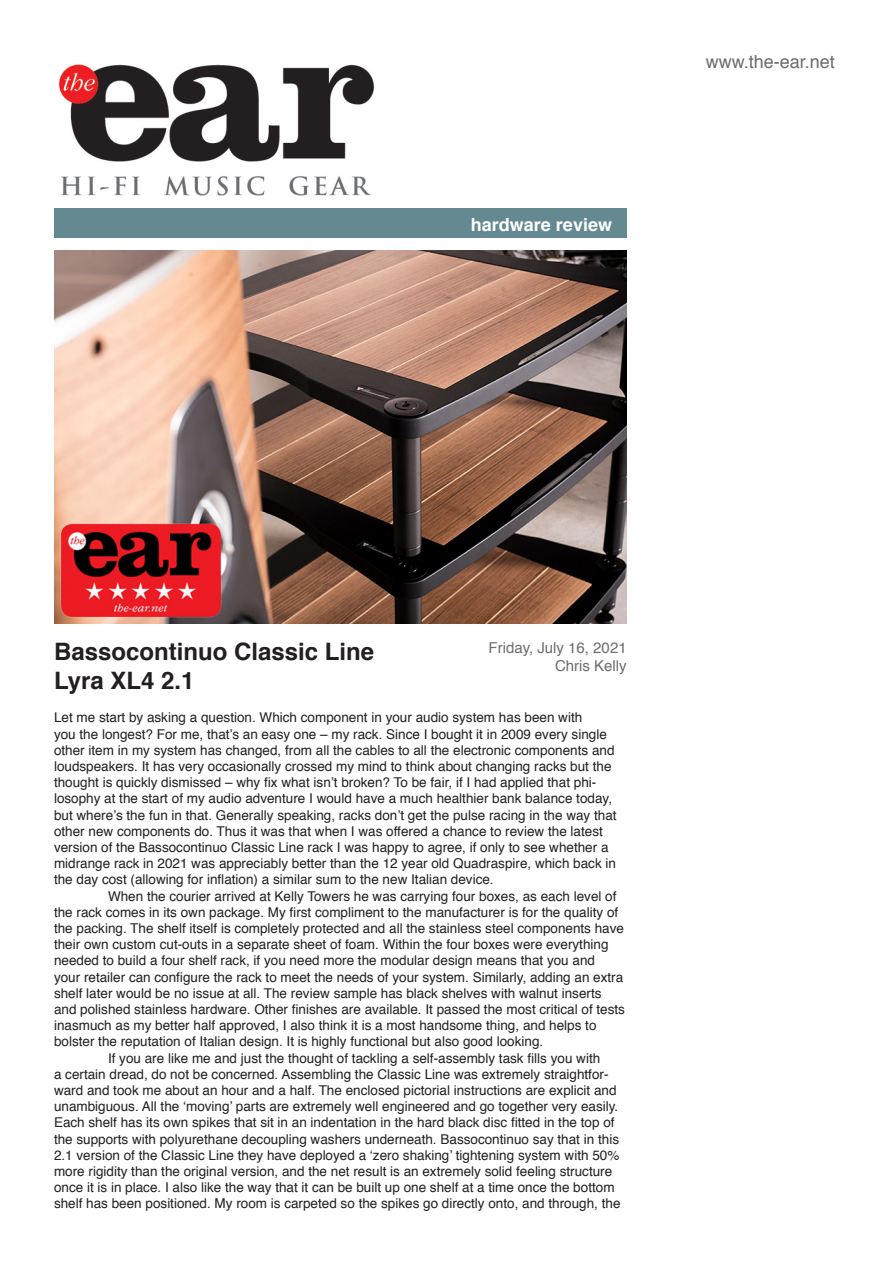
<style>
.page{position:relative;width:893px;height:1263px;background:#fff}
.page>*{position:absolute;margin:0;border:0;box-sizing:border-box;transform-origin:0 0}
.t1{font:700 24px/28.8px "Helvetica";color:#231f20}
.t2{font:18px "Helvetica";color:#6c6d70}
.t3{font:700 18px "Helvetica";color:#fff}
.t4{font:15px "Helvetica";color:#6c6d70}
.t5{font:13.5px/16.2px "Helvetica";color:#231f20}
</style>
<div class="page">
<img style="left:58px;top:64px;width:317px;height:132px">
<div style="left:54px;top:208px;width:573px;height:30px;background:#648991"></div>
<img style="left:54px;top:250px;width:573px;height:373px">
<p class="t3" style="left:471px;top:210px;width:143px">hardware review</p>
<p class="t2" style="left:706px;top:47px;width:131px">www.the-ear.net</p>
<p class="t1" style="left:54px;top:638px;width:322px">Bassocontinuo Classic Line<br>Lyra XL4 2.1</p>
<p class="t4" style="left:488px;top:636px;width:140px">Friday, July 16, 2021</p>
<p class="t4" style="left:555px;top:654px;width:73px">Chris Kelly</p>
<p class="t5" style="left:54px;top:710px;width:564px">Let me start by asking a question. Which component in your audio system has been with<br>you the longest? For me, that’s an easy one – my rack. Since I bought it in 2009 every single other item in my system has changed, from all the cables to all the electronic components and loudspeakers. It has very occasionally crossed my mind to think about changing racks but the thought is quickly dismissed – why fix what isn’t broken? To be fair, if I had applied that phi&shy;losophy at the start of my audio adventure I would have a much healthier bank balance today, but where’s the fun in that. Generally speaking, racks don’t get the pulse racing in the way that other new components do. Thus it was that when I was offered a chance to review the latest version of the Bassocontinuo Classic Line rack I was happy to agree, if only to see whether a midrange rack in 2021 was appreciably better than the 12 year old Quadraspire, which back in the day cost (allowing for inflation) a similar sum to the new Italian device.</p>
<p class="t5" style="left:54px;top:888px;width:572px;text-indent:54px">When the courier arrived at Kelly Towers he was carrying four boxes, as each level of the rack comes in its own package. My first compliment to the manufacturer is for the quality of the packing. The shelf itself is completely protected and all the stainless steel components have their own custom cut-outs in a separate sheet of foam. Within the four boxes were everything needed to build a four shelf rack, if you need more the modular design means that you and<br>your retailer can configure the rack to meet the needs of your system. Similarly, adding an extra shelf later would be no issue at all. The review sample has black shelves with walnut inserts and polished stainless hardware. Other finishes are available. It passed the most critical of tests inasmuch as my better half approved, I also think it is a most handsome thing, and helps to bolster the reputation of Italian design. It is highly functional but also good looking.</p>
<p class="t5" style="left:54px;top:1050px;width:568px;text-indent:54px">If you are like me and just the thought of tackling a self-assembly task fills you with<br>a certain dread, do not be concerned. Assembling the Classic Line was extremely straightfor&shy;ward and took me about an hour and a half. The enclosed pictorial instructions are explicit and unambiguous. All the ‘moving’ parts are extremely well engineered and go together very easily.<br>Each shelf has its own spikes that sit in an indentation in the hard black disc fitted in the top of the supports with polyurethane decoupling washers underneath. Bassocontinuo say that in this 2.1 version of the Classic Line they have deployed a ‘zero shaking’ tightening system with 50% more rigidity than the original version, and the net result is an extremely solid feeling structure once it is in place. I also like the way that it can be built up one shelf at a time once the bottom shelf has been positioned. My room is carpeted so the spikes go directly onto, and through, the</p>
</div>
